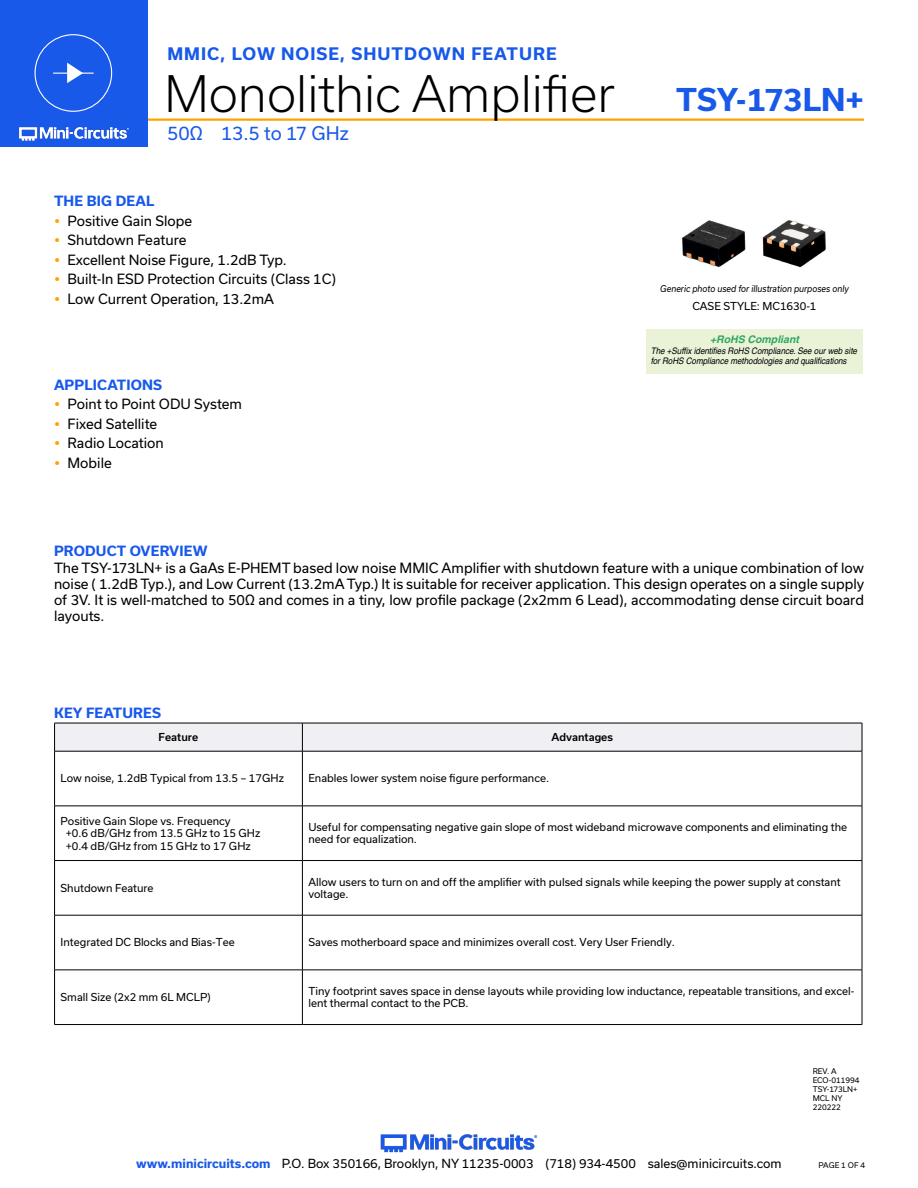
<style>
.page{position:relative;width:918px;height:1188px;background:#fff}
.page>*{position:absolute;margin:0;border:0;box-sizing:border-box;transform-origin:0 0}
.t1{font:300 48px "Usual";color:#000}
.t2{font:700 30px "Usual";color:#1859ea}
.Frequency{font:18px "Usual";color:#1859ea}
.t3{font:700 16.5px "Usual";letter-spacing:.065em;color:#1859ea}
.Regular_Copy{font:13.5px/16.2px "Usual";color:#000;text-align:justify}
.Blue_Headers{font:700 13.5px "Usual";letter-spacing:.015em;color:#1859ea}
.t4{font:12px "Usual";color:#000}
.Table_Body_Left_Just{font:10.5px/12.6px "Usual";color:#000}
.Case_style_text{font:10.5px "Usual";color:#000}
.Table_Header_Center{font:500 10.5px "Usual";color:#000}
.t5{font:italic 700 10.5px "Helvetica";color:rgb(0 148 68/.8)}
.t6{font:italic 9px/10.8px "Helvetica";letter-spacing:-.005em;color:#000;scale:.9 1}
.Generic_photo_text{font:italic 9px "Usual";color:#000;scale:.9 1}
.Revision{font:7.5px "Usual";color:#000}
.s1{font-weight:700;color:#1859ea}
</style>
<div class="page">
<hr style="left:129px;top:118px;width:735px;height:3px;background:#ffa300">
<div style="left:0;top:0;width:147px;height:147px;background:#1859ea"></div>
<hr style="left:917px;top:0;width:1px;height:147px;background:#1859ea">
<img style="left:19px;top:126px;width:110px;height:15px">
<div style="left:35px;top:34px;width:77px;height:78px;border:1px solid #fff;border-radius:50%"></div>
<hr style="left:53px;top:73px;width:41px;height:1px;background:#fff">
<svg style="left:67px;top:63px;width:16px;height:20px"></svg>
<img style="left:380px;top:1134px;width:158px;height:19px">
<svg style="left:54px;top:723px;width:809px;height:28px"></svg>
<hr style="left:54px;top:751px;width:248px;height:1px;background:#000">
<hr style="left:54px;top:751px;width:1px;height:55px;background:#000">
<hr style="left:302px;top:751px;width:560px;height:1px;background:#000">
<hr style="left:302px;top:751px;width:1px;height:55px;background:#000">
<hr style="left:862px;top:751px;width:1px;height:55px;background:#000">
<hr style="left:54px;top:806px;width:248px;height:1px;background:#000">
<hr style="left:54px;top:806px;width:1px;height:54px;background:#000">
<hr style="left:302px;top:806px;width:560px;height:1px;background:#000">
<hr style="left:302px;top:806px;width:1px;height:54px;background:#000">
<hr style="left:862px;top:806px;width:1px;height:54px;background:#000">
<hr style="left:54px;top:860px;width:248px;height:1px;background:#000">
<hr style="left:54px;top:861px;width:1px;height:54px;background:#000">
<hr style="left:302px;top:860px;width:560px;height:1px;background:#000">
<hr style="left:302px;top:861px;width:1px;height:54px;background:#000">
<hr style="left:862px;top:861px;width:1px;height:54px;background:#000">
<hr style="left:54px;top:915px;width:248px;height:1px;background:#000">
<hr style="left:54px;top:915px;width:1px;height:55px;background:#000">
<hr style="left:302px;top:915px;width:560px;height:1px;background:#000">
<hr style="left:302px;top:915px;width:1px;height:55px;background:#000">
<hr style="left:862px;top:915px;width:1px;height:55px;background:#000">
<hr style="left:54px;top:970px;width:248px;height:1px;background:#000">
<hr style="left:54px;top:970px;width:1px;height:54px;background:#000">
<hr style="left:302px;top:970px;width:560px;height:1px;background:#000">
<hr style="left:302px;top:970px;width:1px;height:54px;background:#000">
<hr style="left:862px;top:970px;width:1px;height:54px;background:#000">
<hr style="left:54px;top:1024px;width:248px;height:1px;background:#000">
<hr style="left:302px;top:1024px;width:560px;height:1px;background:#000">
<div style="left:646px;top:329px;width:217px;height:45px;background:#eaf2d8"></div>
<img style="left:682px;top:220px;width:144px;height:48px">
<h3 class="t3" style="left:167px;top:45px;width:391px">MMIC, LOW NOISE, SHUTDOWN FEATURE</h3>
<h1 class="t1" style="left:164px;top:66px;width:452px">Monolithic Amplifier</h1>
<p class="Frequency" style="left:167px;top:123px;width:183px">50Ω 13.5 to 17 GHz</p>
<p class="Blue_Headers" style="left:54px;top:193px;width:102px">THE BIG DEAL</p>
<p class="Regular_Copy" style="left:68px;top:213px;width:126px">Positive Gain Slope</p>
<p class="Regular_Copy" style="left:68px;top:232px;width:120px">Shutdown Feature</p>
<p class="Regular_Copy" style="left:68px;top:252px;width:221px">Excellent Noise Figure, 1.2dB Typ.</p>
<p class="Regular_Copy" style="left:68px;top:271px;width:270px">Built-In ESD Protection Circuits (Class 1C)</p>
<p class="Regular_Copy" style="left:68px;top:291px;width:208px">Low Current Operation, 13.2mA</p>
<p class="Blue_Headers" style="left:54px;top:377px;width:110px">APPLICATIONS</p>
<p class="Regular_Copy" style="left:68px;top:396px;width:176px">Point to Point ODU System</p>
<p class="Regular_Copy" style="left:68px;top:415px;width:91px">Fixed Satellite</p>
<p class="Regular_Copy" style="left:68px;top:435px;width:98px">Radio Location</p>
<p class="Regular_Copy" style="left:68px;top:454px;width:46px">Mobile</p>
<h2 class="t2" style="left:676px;top:83px;width:189px">TSY-173LN+</h2>
<p class="Generic_photo_text" style="left:660px;top:283px;width:211px">Generic photo used for illustration purposes only</p>
<p class="Case_style_text" style="left:692px;top:300px;width:126px">CASE STYLE: MC1630-1</p>
<p class="t5" style="left:710px;top:332px;width:90px">+RoHS Compliant</p>
<p class="t6" style="left:651px;top:345px;width:231px">The +Suffix identifies RoHS Compliance. See our web site for RoHS Compliance methodologies and qualifications</p>
<p class="Blue_Headers" style="left:54px;top:544px;width:155px">PRODUCT OVERVIEW</p>
<p class="Regular_Copy" style="left:54px;top:559px;width:812px">The TSY-173LN+ is a GaAs E-PHEMT based low noise MMIC Amplifier with shutdown feature with a unique combination of low noise ( 1.2dB Typ.), and Low Current (13.2mA Typ.) It is suitable for receiver application. This design operates on a single supply of 3V. It is well-matched to 50Ω and comes in a tiny, low profile package (2x2mm 6 Lead), accommodating dense circuit board layouts.</p>
<p class="Blue_Headers" style="left:54px;top:705px;width:108px">KEY FEATURES</p>
<p class="Table_Header_Center" style="left:159px;top:731px;width:41px">Feature</p>
<p class="Table_Header_Center" style="left:551px;top:731px;width:63px">Advantages</p>
<p class="Table_Body_Left_Just" style="left:61px;top:772px;width:225px">Low noise, 1.2dB Typical from 13.5 – 17GHz</p>
<p class="Table_Body_Left_Just" style="left:308px;top:772px;width:242px">Enables lower system noise figure performance.</p>
<p class="Table_Body_Left_Just" style="left:61px;top:814px;width:172px">Positive Gain Slope vs. Frequency</p>
<p class="Table_Body_Left_Just" style="left:66px;top:827px;width:196px">+0.6 dB/GHz from 13.5 GHz to 15 GHz</p>
<p class="Table_Body_Left_Just" style="left:66px;top:839px;width:187px">+0.4 dB/GHz from 15 GHz to 17 GHz</p>
<p class="Table_Body_Left_Just" style="left:308px;top:821px;width:540px">Useful for compensating negative gain slope of most wideband microwave components and eliminating the need for equalization.</p>
<p class="Table_Body_Left_Just" style="left:61px;top:882px;width:95px">Shutdown Feature</p>
<p class="Table_Body_Left_Just" style="left:308px;top:875px;width:534px">Allow users to turn on and off the amplifier with pulsed signals while keeping the power supply at constant voltage.</p>
<p class="Table_Body_Left_Just" style="left:61px;top:936px;width:176px">Integrated DC Blocks and Bias-Tee</p>
<p class="Table_Body_Left_Just" style="left:308px;top:936px;width:368px">Saves motherboard space and minimizes overall cost. Very User Friendly.</p>
<p class="Table_Body_Left_Just" style="left:61px;top:991px;width:152px">Small Size (2x2 mm 6L MCLP)</p>
<p class="Table_Body_Left_Just" style="left:308px;top:985px;width:548px">Tiny footprint saves space in dense layouts while providing low inductance, repeatable transitions, and excel&shy;lent thermal contact to the PCB.</p>
<p class="Revision" style="left:813px;top:1067px;width:25px">REV. A</p>
<p class="Revision" style="left:813px;top:1076px;width:48px">ECO-011994</p>
<p class="Revision" style="left:813px;top:1085px;width:46px">TSY-173LN+</p>
<p class="Revision" style="left:813px;top:1094px;width:31px">MCL NY</p>
<p class="Revision" style="left:813px;top:1103px;width:30px">220222</p>
<p class="t4" style="left:136px;top:1157px;width:647px"><span class="s1">www.minicircuits.com</span> P.O. Box 350166, Brooklyn, NY 11235-0003 (718) 934-4500 sales@minicircuits.com</p>
<p class="Revision" style="left:819px;top:1161px;width:48px">PAGE 1 OF 4</p>
</div>
